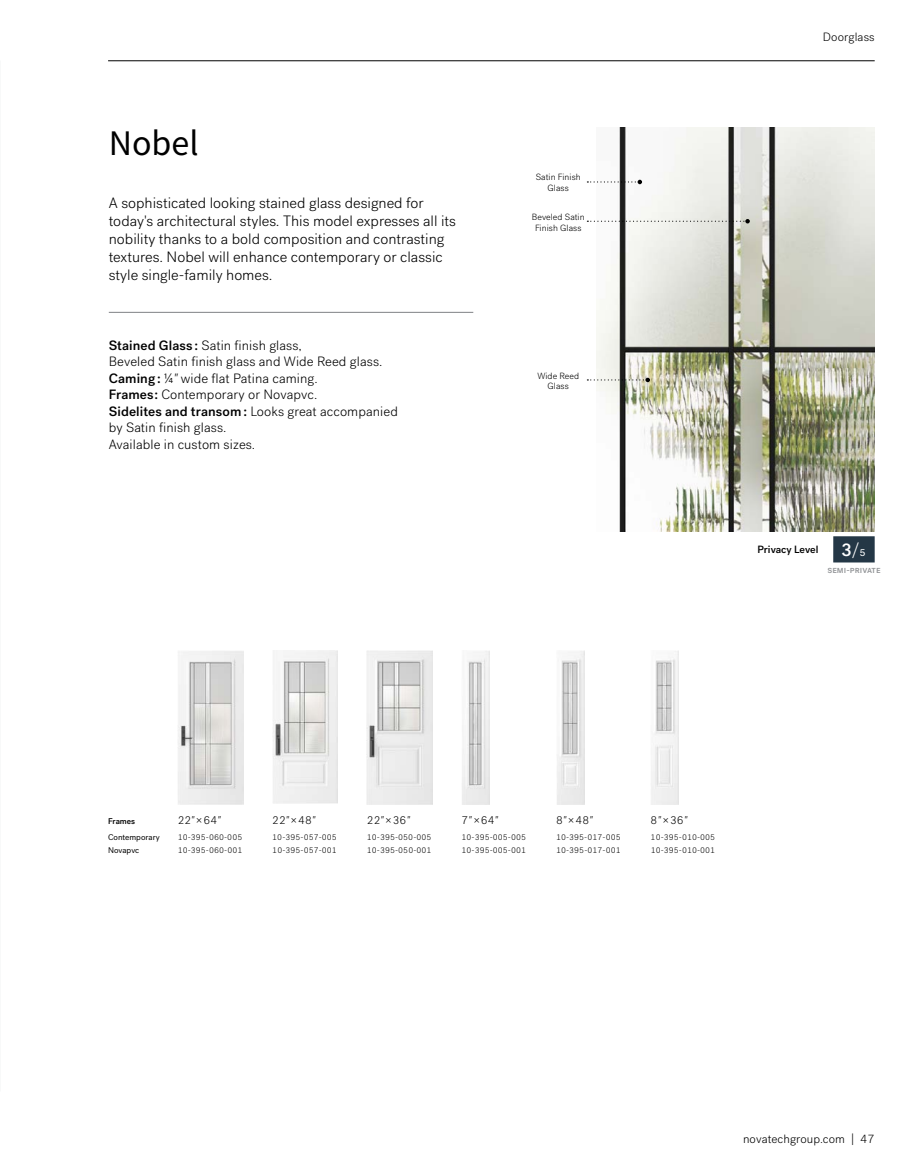
<style>
.page{position:relative;width:922px;height:1175px;background:#fff}
.page>*{position:absolute;margin:0;border:0;box-sizing:border-box;transform-origin:0 0}
.t1{font:36px "Source Sans Pro";color:#000}
.t2{font:300 18px "Post Grotesk";color:#fff}
.t3{font:300 15px/18px "Post Grotesk";color:#000}
.t4{font:300 13.5px/16.5px "Post Grotesk";letter-spacing:.005em;color:#000}
.t5{font:300 12px "Post Grotesk";letter-spacing:.01em;color:#000}
.t6{font:300 11.25px "Post Grotesk";letter-spacing:.005em;color:#000}
.t7{font:500 10.5px "Post Grotesk";color:#000}
.t8{font:300 9px/10.8px "Post Grotesk";letter-spacing:.005em;color:#000;text-align:center}
.t9{font:500 9px "Post Grotesk";letter-spacing:.005em;color:#939598}
.t10{font:300 8.25px "Post Grotesk";letter-spacing:.01em;color:#000}
.t11{font:8.25px "Post Grotesk";color:#000}
.t12{font:500 8.25px "Post Grotesk";color:#000}
.s1{font-weight:500}
.s2{font-style:italic}
</style>
<div class="page">
<hr style="left:108px;top:60px;width:766px;height:1px;background:#000">
<img style="left:596px;top:128px;width:278px;height:403px">
<hr style="left:109px;top:312px;width:364px;height:1px;background:#808285">
<svg style="left:587px;top:219px;width:162px;height:4px"></svg>
<svg style="left:587px;top:180px;width:55px;height:4px"></svg>
<img style="left:178px;top:651px;width:65px;height:153px">
<img style="left:273px;top:650px;width:65px;height:154px">
<img style="left:367px;top:651px;width:65px;height:153px">
<img style="left:462px;top:651px;width:27px;height:153px">
<img style="left:557px;top:651px;width:27px;height:153px">
<img style="left:651px;top:651px;width:27px;height:153px">
<svg style="left:587px;top:378px;width:62px;height:4px"></svg>
<div style="left:833px;top:536px;width:41px;height:26px;background:#243746"></div>
<h1 class="t1" style="left:109px;top:120px;width:91px">Nobel</h1>
<p class="t3" style="left:109px;top:194px;width:348px">A sophisticated looking stained glass designed for today's architectural styles. This model expresses all its nobility thanks to a bold composition and contrasting textures. Nobel will enhance contemporary or classic style single-family homes.</p>
<p class="t4" style="left:109px;top:337px;width:290px"><span class="s1">Stained Glass :</span> Satin finish glass,<br>Beveled Satin finish glass and Wide Reed glass.<br><span class="s1">Caming :</span> 1/4<span class="s2">"</span> wide flat Patina caming.<br><span class="s1">Frames:</span> Contemporary or Novapvc.<br><span class="s1">Sidelites and transom:</span> Looks great accompanied by Satin finish glass.<br>Available in custom sizes.</p>
<p class="t8" style="left:535px;top:172px;width:46px">Satin Finish<br>Glass</p>
<p class="t8" style="left:531px;top:212px;width:54px">Beveled Satin<br>Finish Glass</p>
<p class="t8" style="left:537px;top:370px;width:43px">Wide Reed<br>Glass</p>
<p class="t5" style="left:822px;top:30px;width:53px">Doorglass</p>
<p class="t7" style="left:757px;top:543px;width:62px">Privacy Level</p>
<h2 class="t2" style="left:841px;top:539px;width:26px"><span class="s1">3</span>/₅</h2>
<p class="t9" style="left:827px;top:564px;width:55px">semi-private</p>
<p class="t12" style="left:108px;top:816px;width:29px">Frames</p>
<p class="t6" style="left:178px;top:813px;width:45px">22<span class="s2">"</span>×64<span class="s2">"</span></p>
<p class="t6" style="left:272px;top:813px;width:45px">22<span class="s2">"</span>×48<span class="s2">"</span></p>
<p class="t6" style="left:367px;top:813px;width:45px">22<span class="s2">"</span>×36<span class="s2">"</span></p>
<p class="t6" style="left:461px;top:813px;width:38px">7<span class="s2">"</span>×64<span class="s2">"</span></p>
<p class="t6" style="left:556px;top:813px;width:38px">8<span class="s2">"</span>×48<span class="s2">"</span></p>
<p class="t6" style="left:650px;top:813px;width:38px">8<span class="s2">"</span>×36<span class="s2">"</span></p>
<p class="t11" style="left:108px;top:832px;width:53px">Contemporary</p>
<p class="t10" style="left:178px;top:833px;width:66px">10-395-060-005</p>
<p class="t10" style="left:272px;top:833px;width:66px">10-395-057-005</p>
<p class="t10" style="left:367px;top:833px;width:66px">10-395-050-005</p>
<p class="t10" style="left:461px;top:833px;width:66px">10-395-005-005</p>
<p class="t10" style="left:556px;top:833px;width:66px">10-395-017-005</p>
<p class="t10" style="left:650px;top:833px;width:66px">10-395-010-005</p>
<p class="t11" style="left:108px;top:845px;width:33px">Novapvc</p>
<p class="t10" style="left:178px;top:845px;width:66px">10-395-060-001</p>
<p class="t10" style="left:272px;top:845px;width:66px">10-395-057-001</p>
<p class="t10" style="left:367px;top:845px;width:66px">10-395-050-001</p>
<p class="t10" style="left:461px;top:845px;width:66px">10-395-005-001</p>
<p class="t10" style="left:556px;top:845px;width:66px">10-395-017-001</p>
<p class="t10" style="left:650px;top:845px;width:66px">10-395-010-001</p>
<p class="t5" style="left:742px;top:1132px;width:133px">novatechgroup.com | 47</p>
</div>
